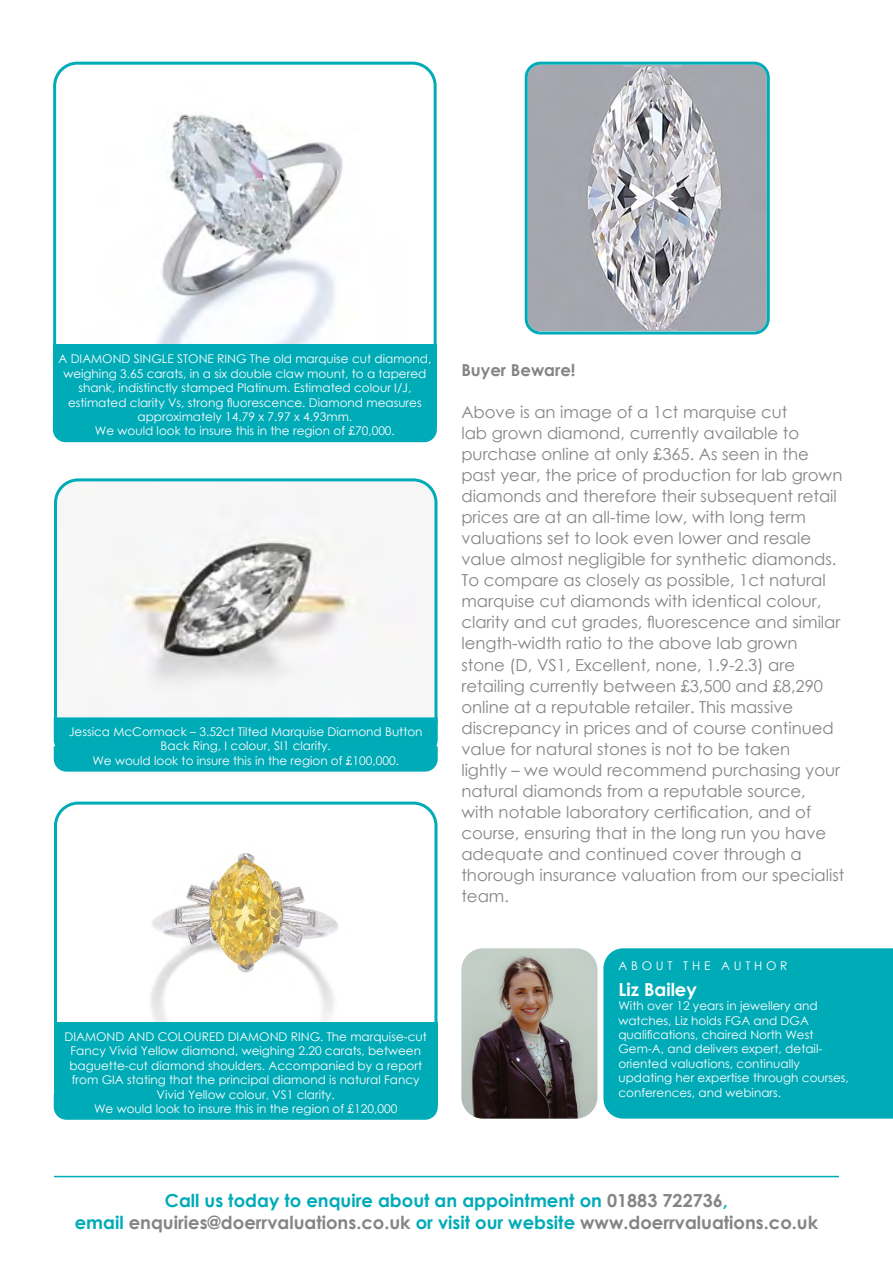
<style>
.page{position:relative;width:893px;height:1263px;background:#fff}
.page>*{position:absolute;margin:0;border:0;box-sizing:border-box;transform-origin:0 0}
.t1{font:700 18px/21.6px "Century Gothic";color:#858585;text-align:center}
.t2{font:700 18px "Century Gothic";color:#fff}
.t3{font:16.5px/21px "Century Gothic";color:#858585}
.t4{font:700 16.5px "Century Gothic";color:#858585}
.t5{font:12px/14.4px "Century Gothic";color:#fff;text-align:center}
.t6{font:12px "Century Gothic";letter-spacing:.31em;color:#fff}
.s1{color:#00abb8}
</style>
<div class="page">
<hr style="left:54px;top:1176px;width:785px;height:1px;background:#00abb8">
<svg style="left:53px;top:61px;width:384px;height:284px"></svg>
<div style="left:53px;top:345px;width:384px;height:83px;background:#00abb8"></div>
<div style="left:53px;top:428px;width:384px;height:14px;background:#00abb8"></div>
<div style="left:603px;top:948px;width:290px;height:171px;background:#00abb8"></div>
<img style="left:461px;top:948px;width:136px;height:171px">
<svg style="left:53px;top:478px;width:385px;height:248px"></svg>
<div style="left:54px;top:717px;width:384px;height:55px;background:#00abb8"></div>
<svg style="left:54px;top:801px;width:384px;height:221px"></svg>
<div style="left:54px;top:1022px;width:384px;height:83px;background:#00abb8"></div>
<svg style="left:54px;top:1105px;width:384px;height:15px;background:#06adb9"></svg>
<img style="left:528px;top:65px;width:238px;height:266px">
<div style="left:525px;top:62px;width:245px;height:272px;border:3px solid #00abb8;border-radius:14px"></div>
<p class="t5" style="left:58px;top:352px;width:374px">A DIAMOND SINGLE STONE RING The old marquise cut diamond, weighing 3.65 carats, in a six double claw mount, to a tapered shank, indistinctly stamped Platinum. Estimated colour I/J, estimated clarity Vs, strong fluorescence. Diamond measures approximately 14.79 x 7.97 x 4.93mm.<br>We would look to insure this in the region of £70,000.</p>
<p class="t5" style="left:69px;top:724px;width:355px">Jessica McCormack – 3.52ct Tilted Marquise Diamond Button<br>Back Ring, I colour, SI1 clarity.<br>We would look to insure this in the region of £100,000.</p>
<p class="t5" style="left:65px;top:1029px;width:364px">DIAMOND AND COLOURED DIAMOND RING. The marquise-cut Fancy Vivid Yellow diamond, weighing 2.20 carats, between baguette-cut diamond shoulders. Accompanied by a report from GIA stating that the principal diamond is natural Fancy Vivid Yellow colour, VS1 clarity.<br>We would look to insure this in the region of £120,000</p>
<p class="t4" style="left:461px;top:358px;width:116px">Buyer Beware!</p>
<p class="t3" style="left:461px;top:402px;width:385px">Above is an image of a 1ct marquise cut<br>lab grown diamond, currently available to purchase online at only £365. As seen in the past year, the price of production for lab grown diamonds and therefore their subsequent retail prices are at an all-time low, with long term valuations set to look even lower and resale value almost negligible for synthetic diamonds.<br>To compare as closely as possible, 1ct natural marquise cut diamonds with identical colour, clarity and cut grades, fluorescence and similar length-width ratio to the above lab grown stone (D, VS1, Excellent, none, 1.9-2.3) are retailing currently between £3,500 and £8,290 online at a reputable retailer. This massive discrepancy in prices and of course continued value for natural stones is not to be taken<br>lightly – we would recommend purchasing your natural diamonds from a reputable source,<br>with notable laboratory certification, and of course, ensuring that in the long run you have adequate and continued cover through a thorough insurance valuation from our specialist team.</p>
<p class="t6" style="left:618px;top:957px;width:171px">ABOUT THE AUTHOR</p>
<p class="t2" style="left:618px;top:976px;width:80px">Liz Bailey</p>
<p class="t5" style="left:618px;top:998px;width:232px;text-align:left">With over 12 years in jewellery and watches, Liz holds FGA and DGA qualifications, chaired North West Gem-A, and delivers expert, detail&shy;oriented valuations, continually updating her expertise through courses, conferences, and webinars.</p>
<p class="t1" style="left:75px;top:1189px;width:745px"><span class="s1">Call us today to enquire about an appointment on</span> 01883 722736<span class="s1">,<br>email</span> enquiries@doerrvaluations.co.uk <span class="s1">or visit our website</span> www.doerrvaluations.co.uk</p>
</div>
